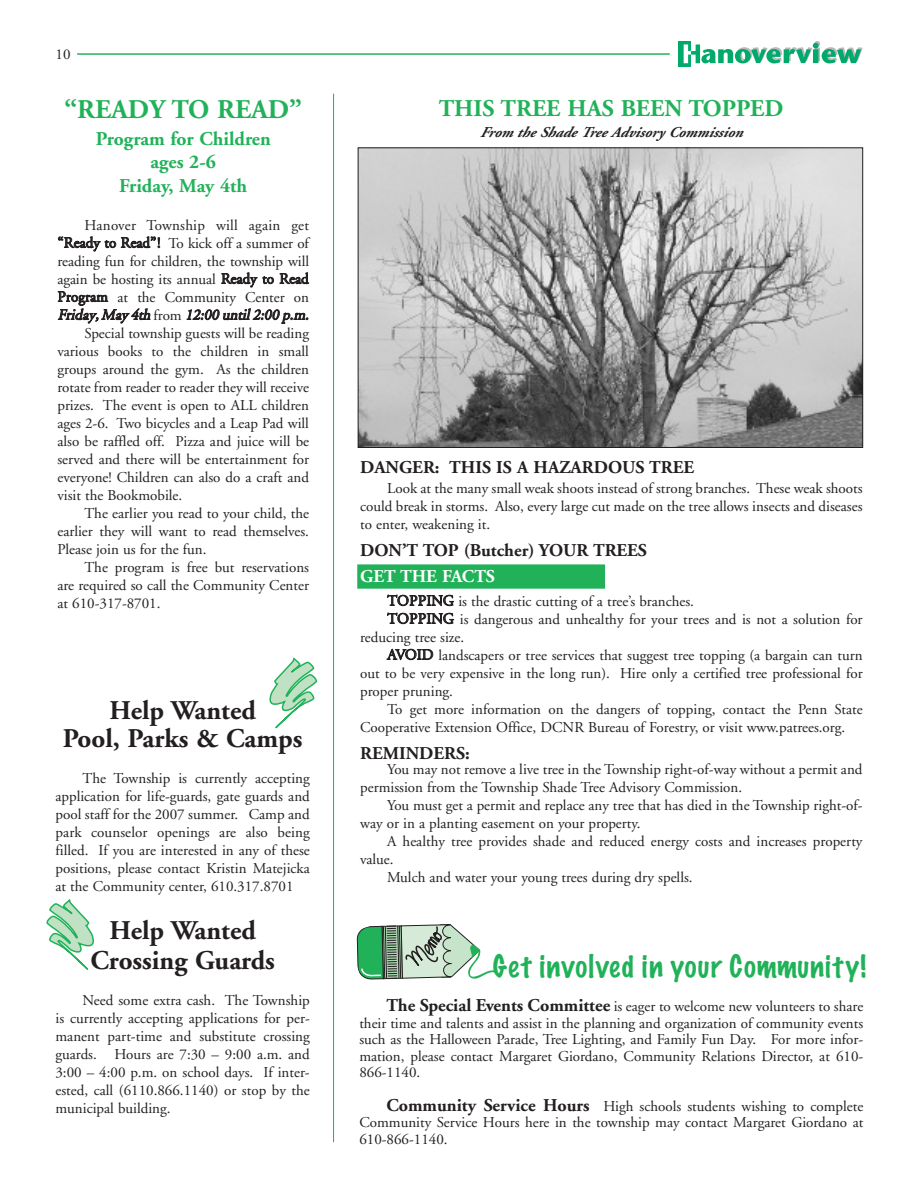
<style>
.page{position:relative;width:918px;height:1188px;background:#fff}
.page>*{position:absolute;margin:0;border:0;box-sizing:border-box;transform-origin:0 0}
.t1{font:100 28.5px "Marker Felt";letter-spacing:.05em;color:#21b259}
.t2{font:700 27px/28.3px "Adobe Garamond";color:#231f20;text-align:center}
.t3{font:700 27px "Adobe Garamond";color:#21b259}
.t4{font:700 24px "Adobe Garamond";color:#21b259}
.t5{font:700 19.5px/23.4px "Adobe Garamond";color:#21b259;text-align:center}
.t6{font:700 18px "Adobe Garamond";color:#231f20}
.t7{font:700 18px "Adobe Garamond";color:#fff}
.t8{font:15px/18px "Adobe Garamond";color:#231f20;text-align:justify}
.t9{font:italic 15px "Adobe Garamond";color:#231f20}
.t10{font:italic 700 15px "Adobe Garamond";color:#231f20}
.s1{font-style:normal}
.s2{font-weight:700;font-size:18px}
</style>
<div class="page">
<div style="left:358px;top:565px;width:246px;height:23px;background:#21b259"></div>
<div style="left:357px;top:564px;width:248px;height:25px;border:2px solid #21b259"></div>
<svg style="left:269px;top:657px;width:48px;height:71px"></svg>
<svg style="left:46px;top:899px;width:48px;height:71px"></svg>
<hr style="left:77px;top:53px;width:593px;height:2px;background:#21b259">
<svg style="left:678px;top:41px;width:13px;height:26px"></svg>
<svg style="left:684px;top:41px;width:179px;height:22px"></svg>
<img style="left:360px;top:149px;width:501px;height:297px">
<div style="left:358px;top:147px;width:505px;height:301px;border:1px solid #231f20"></div>
<hr style="left:333px;top:94px;width:1px;height:1048px;background:#21b259">
<svg style="left:357px;top:924px;width:141px;height:56px"></svg>
<p class="t8" style="left:56px;top:46px;width:16px">10</p>
<h2 class="t3" style="left:64px;top:98px;width:239px">“READY TO READ”</h2>
<h3 class="t5" style="left:96px;top:129px;width:177px">Program for Children ages 2-6<br>Friday, May 4th</h3>
<p class="t8" style="left:84px;top:217px;width:226px">Hanover Township will again get</p>
<p class="t8" style="left:58px;top:235px;width:253px">“Ready to Read”! To kick off a summer of</p>
<p class="t8" style="left:57px;top:253px;width:253px">reading fun for children, the township will</p>
<p class="t8" style="left:57px;top:271px;width:253px">again be hosting its annual Ready to Read</p>
<p class="t8" style="left:58px;top:289px;width:253px">Program at the Community Center on</p>
<p class="t9" style="left:58px;top:309px;width:256px">Friday,May 4th <span class="s1">fr o m</span> 12:00 until 2:00 p.m.</p>
<p class="t8" style="left:84px;top:325px;width:226px">Special township guests will be reading</p>
<p class="t8" style="left:57px;top:343px;width:253px">various books to the children in small</p>
<p class="t8" style="left:57px;top:361px;width:253px">groups around the gym. As the children</p>
<p class="t8" style="left:57px;top:379px;width:253px">rotate from reader to reader they will receive</p>
<p class="t8" style="left:57px;top:397px;width:253px">prizes. The event is open to ALL children</p>
<p class="t8" style="left:57px;top:415px;width:253px">ages 2-6. Two bicycles and a Leap Pad will</p>
<p class="t8" style="left:57px;top:433px;width:253px">also be raffled off. Pizza and juice will be</p>
<p class="t8" style="left:57px;top:451px;width:253px">served and there will be entertainment for</p>
<p class="t8" style="left:57px;top:469px;width:253px">everyone! Children can also do a craft and</p>
<p class="t8" style="left:57px;top:487px;width:126px">visit the Bookmobile.</p>
<p class="t8" style="left:84px;top:505px;width:226px">The earlier you read to your child, the</p>
<p class="t8" style="left:57px;top:523px;width:253px">earlier they will want to read themselves.</p>
<p class="t8" style="left:57px;top:541px;width:151px">Please join us for the fun.</p>
<p class="t8" style="left:84px;top:559px;width:226px">The program is free but reservations</p>
<p class="t8" style="left:57px;top:577px;width:253px">are required so call the Community Center</p>
<p class="t8" style="left:57px;top:595px;width:105px">at 610-317-8701.</p>
<h3 class="t4" style="left:439px;top:99px;width:346px">THIS TREE HAS BEEN TOPPED</h3>
<p class="t10" style="left:480px;top:126px;width:267px">From the Shade Tree Advisory Commission</p>
<p class="t6" style="left:360px;top:460px;width:335px">DANGER: THIS IS A HAZARDOUS TREE</p>
<p class="t8" style="left:360px;top:480px;width:504px;text-indent:27px">Look at the many small weak shoots instead of strong branches. These weak shoots could break in storms. Also, every large cut made on the tree allows insects and diseases to enter, weakening it.</p>
<p class="t6" style="left:360px;top:543px;width:288px">DON’T TOP (Butcher) YOUR TREES</p>
<p class="t7" style="left:360px;top:569px;width:136px">GET THE FACTS</p>
<p class="t8" style="left:387px;top:593px;width:308px">TOPPING is the drastic cutting of a tree’s branches.</p>
<p class="t8" style="left:387px;top:611px;width:477px">TOPPING is dangerous and unhealthy for your trees and is not a solution for</p>
<p class="t8" style="left:360px;top:629px;width:106px">reducing tree size.</p>
<p class="t8" style="left:387px;top:647px;width:477px">AVOID landscapers or tree services that suggest tree topping (a bargain can turn</p>
<p class="t8" style="left:360px;top:665px;width:504px">out to be very expensive in the long run). Hire only a certified tree professional for</p>
<p class="t8" style="left:360px;top:683px;width:94px">proper pruning.</p>
<p class="t8" style="left:387px;top:701px;width:477px">To get more information on the dangers of topping, contact the Penn State</p>
<p class="t8" style="left:360px;top:719px;width:487px">Cooperative Extension Office, DCNR Bureau of Forestry, or visit www.patrees.org.</p>
<p class="t6" style="left:360px;top:746px;width:111px">REMINDERS:</p>
<p class="t8" style="left:360px;top:762px;width:504px;text-indent:27px">You may not remove a live tree in the Township right-of-way without a permit and permission from the Township Shade Tree Advisory Commission.</p>
<p class="t8" style="left:360px;top:798px;width:504px;text-indent:27px">You must get a permit and replace any tree that has died in the Township right-of&shy;way or in a planting easement on your property.</p>
<p class="t8" style="left:387px;top:834px;width:477px">A healthy tree provides shade and reduced energy costs and increases property</p>
<p class="t8" style="left:360px;top:852px;width:35px">value.</p>
<p class="t8" style="left:387px;top:870px;width:307px">Mulch and water your young trees during dry spells.</p>
<h2 class="t2" style="left:63px;top:698px;width:241px">Help Wanted<br>Pool, Parks &amp; Camps</h2>
<p class="t8" style="left:56px;top:771px;width:256px;text-indent:27px">The Township is currently accepting application for life-guards, gate guards and pool staff for the 2007 summer. Camp and park counselor openings are also being filled. If you are interested in any of these positions, please contact Kristin Matejicka at the Community center, 610.317.8701</p>
<h2 class="t2" style="left:90px;top:918px;width:186px;line-height:30px">Help Wanted<br>Crossing Guards</h2>
<p class="t8" style="left:55px;top:993px;width:256px;text-indent:27px">Need some extra cash. The Township is currently accepting applications for per&shy;manent part-time and substitute crossing guards. Hours are 7:30 – 9:00 a.m. and 3:00 – 4:00 p.m. on school days. If inter&shy;ested, call (6110.866.1140) or stop by the municipal building.</p>
<p class="t8" style="left:359px;top:999px;width:506px;line-height:16.6px;text-indent:27px"><span class="s2">The Special Events Committee</span> is eager to welcome new volunteers to share their time and talents and assist in the planning and organization of community events such as the Halloween Parade, Tree Lighting, and Family Fun Day. For more infor&shy;mation, please contact Margaret Giordano, Community Relations Director, at 610- 866-1140.</p>
<h1 class="t1" style="left:493px;top:953px;width:375px">Get involved in your Community!</h1>
<p class="t8" style="left:359px;top:1099px;width:506px;line-height:16.6px;text-indent:27px"><span class="s2">Community Service Hours</span> High schools students wishing to complete Community Service Hours here in the township may contact Margaret Giordano at 610-866-1140.</p>
</div>
